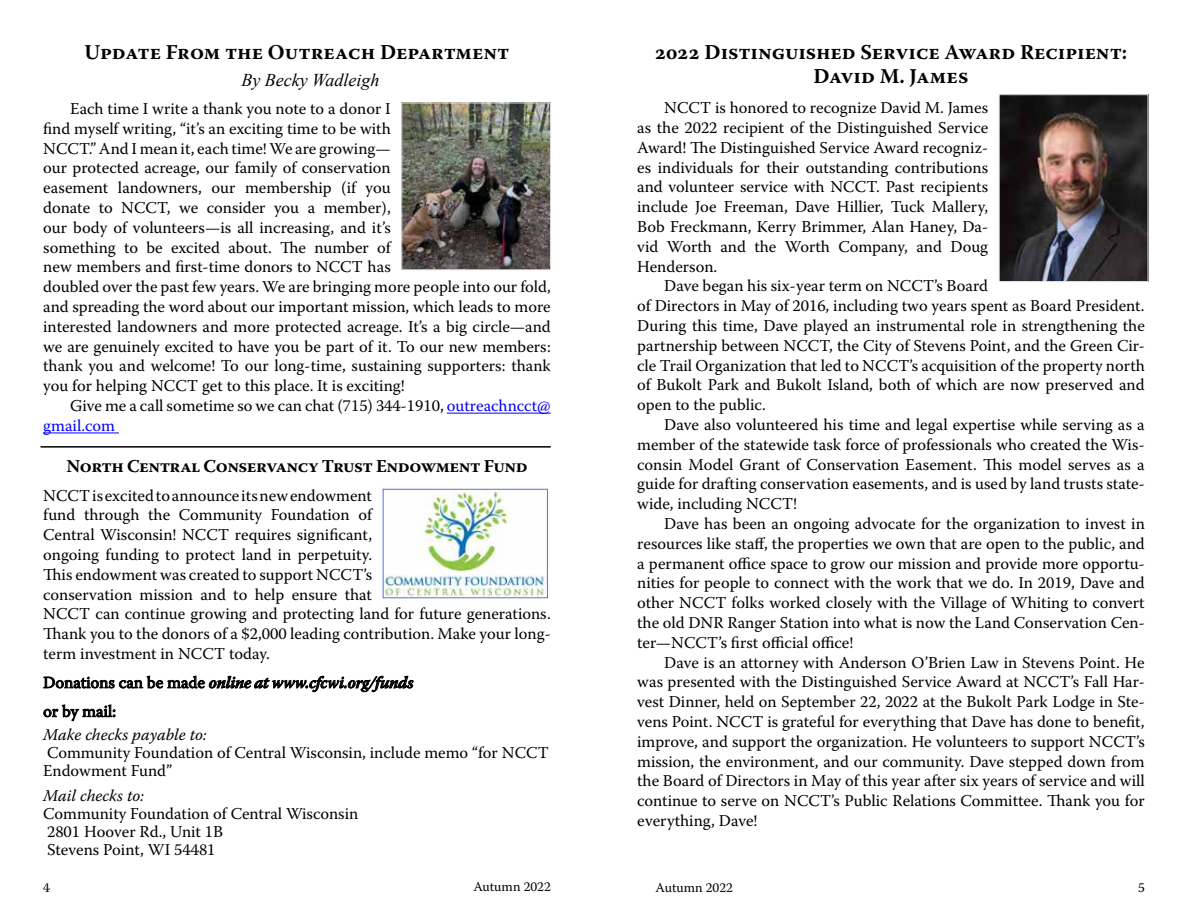
<style>
.page{position:relative;width:1188px;height:918px;background:#fff}
.page>*{position:absolute;margin:0;border:0;box-sizing:border-box;transform-origin:0 0}
.t1{font:700 21px/24px "Warnock Pro";color:#000;text-align:center}
.t2{font:700 18px "Warnock Pro";letter-spacing:-.025em;color:#000}
.t3{font:italic 18px "Times New Roman";color:#000}
.t4{font:16.5px/19.8px "Warnock Pro";color:#000}
.t5{font:16.5px "Warnock Pro Semibold It Subh";color:#000}
.t6{font:italic 16.5px "Warnock Pro";letter-spacing:-.005em;color:#000}
.t7{font:13.5px "Warnock Pro";color:#000}
.s1{color:#00f}
.s2{font-family:"Warnock Pro"}
</style>
<div class="page">
<hr style="left:447px;top:413px;width:104px;height:1px;background:#00f">
<hr style="left:43px;top:433px;width:76px;height:1px;background:#00f">
<img style="left:404px;top:105px;width:145px;height:163px">
<div style="left:402px;top:103px;width:149px;height:167px;border:1px solid #e6e7e8"></div>
<svg style="left:43px;top:675px;width:371px;height:18px"></svg>
<svg style="left:43px;top:704px;width:72px;height:17px"></svg>
<img style="left:385px;top:491px;width:161px;height:105px">
<div style="left:383px;top:489px;width:165px;height:109px;border:1px solid #5671dd"></div>
<img style="left:1001px;top:96px;width:145px;height:184px">
<div style="left:999px;top:94px;width:149px;height:188px;border:1px solid #e6e7e8"></div>
<hr style="left:40px;top:446px;width:511px;height:2px;background:#000">
<p class="t1" style="left:85px;top:39px;width:426px">Update From the Outreach Department</p>
<p class="t3" style="left:241px;top:67px;width:140px">By Becky Wadleigh</p>
<p class="t4" style="left:43px;top:98px;width:509px;text-indent:27px">Each time I write a thank you note to a donor I<br>find myself writing, “it’s an exciting time to be with<br>NCCT.” And I mean it, each time! We are growing—<br>our protected acreage, our family of conservation<br>easement landowners, our membership (if you<br>donate to NCCT, we consider you a member),<br>our body of volunteers—is all increasing, and it’s<br>something to be excited about. The number of<br>new members and first-time donors to NCCT has<br>doubled over the past few years. We are bringing more people into our fold, and spreading the word about our important mission, which leads to more interested landowners and more protected acreage. It’s a big circle—and we are genuinely excited to have you be part of it. To our new members: thank you and welcome! To our long-time, sustaining supporters: thank you for helping NCCT get to this place. It is exciting!</p>
<p class="t4" style="left:43px;top:395px;width:509px;text-indent:27px">Give me a call sometime so we can chat (715) 344-1910, <span class="s1">outreachncct@ gmail.com</span></p>
<p class="t2" style="left:66px;top:455px;width:463px">North Central Conservancy Trust Endowment Fund</p>
<p class="t4" style="left:43px;top:485px;width:509px">NCCT is excited to announce its new endowment<br>fund through the Community Foundation of<br>Central Wisconsin! NCCT requires significant,<br>ongoing funding to protect land in perpetuity.<br>This endowment was created to support NCCT’s<br>conservation mission and to help ensure that<br>NCCT can continue growing and protecting land for future generations.<br>Thank you to the donors of a $2,000 leading contribution. Make your long&shy;term investment in NCCT today.</p>
<p class="t5" style="left:43px;top:673px;width:372px"><span class="s2">Donations can be made</span> online at www.cfcwi.org/funds</p>
<p class="t4" style="left:43px;top:701px;width:74px">or by mail:</p>
<p class="t6" style="left:43px;top:725px;width:165px">Make checks payable to:</p>
<p class="t4" style="left:43px;top:743px;width:507px;line-height:18px">Community Foundation of Central Wisconsin, include memo “for NCCT<br>Endowment Fund”</p>
<p class="t6" style="left:43px;top:785px;width:102px">Mail checks to:</p>
<p class="t4" style="left:43px;top:804px;width:317px;line-height:18px">Community Foundation of Central Wisconsin<br>2801 Hoover Rd., Unit 1B<br>Stevens Point, WI 54481</p>
<p class="t1" style="left:655px;top:39px;width:474px">2022 Distinguished Service Award Recipient:<br>David M. James</p>
<p class="t4" style="left:637px;top:98px;width:353px;text-align:justify;text-indent:27px">NCCT is honored to recognize David M. James as the 2022 recipient of the Distinguished Service Award! The Distinguished Service Award recogniz&shy;es individuals for their outstanding contributions and volunteer service with NCCT. Past recipients include Joe Freeman, Dave Hillier, Tuck Mallery, Bob Freckmann, Kerry Brimmer, Alan Haney, Da&shy;vid Worth and the Worth Company, and Doug Henderson.</p>
<p class="t4" style="left:637px;top:276px;width:509px;text-indent:27px">Dave began his six-year term on NCCT’s Board<br>of Directors in May of 2016, including two years spent as Board President.<br>During this time, Dave played an instrumental role in strengthening the partnership between NCCT, the City of Stevens Point, and the Green Cir&shy;cle Trail Organization that led to NCCT’s acquisition of the property north of Bukolt Park and Bukolt Island, both of which are now preserved and open to the public.</p>
<p class="t4" style="left:637px;top:414px;width:509px;text-align:justify;text-indent:27px">Dave also volunteered his time and legal expertise while serving as a member of the statewide task force of professionals who created the Wis&shy;consin Model Grant of Conservation Easement. This model serves as a guide for drafting conservation easements, and is used by land trusts state&shy;wide, including NCCT!</p>
<p class="t4" style="left:637px;top:513px;width:509px;text-align:justify;text-indent:27px">Dave has been an ongoing advocate for the organization to invest in resources like staff, the properties we own that are open to the public, and a permanent office space to grow our mission and provide more opportu&shy;nities for people to connect with the work that we do. In 2019, Dave and other NCCT folks worked closely with the Village of Whiting to convert the old DNR Ranger Station into what is now the Land Conservation Cen&shy;ter—NCCT’s first official office!</p>
<p class="t4" style="left:637px;top:652px;width:509px;text-align:justify;text-indent:27px">Dave is an attorney with Anderson O’Brien Law in Stevens Point. He was presented with the Distinguished Service Award at NCCT’s Fall Har&shy;vest Dinner, held on September 22, 2022 at the Bukolt Park Lodge in Ste&shy;vens Point. NCCT is grateful for everything that Dave has done to benefit, improve, and support the organization. He volunteers to support NCCT’s mission, the environment, and our community. Dave stepped down from the Board of Directors in May of this year after six years of service and will continue to serve on NCCT’s Public Relations Committee. Thank you for everything, Dave!</p>
<p class="t7" style="left:43px;top:880px;width:8px">4</p>
<p class="t7" style="left:473px;top:878px;width:79px">Autumn 2022</p>
<p class="t7" style="left:656px;top:879px;width:79px">Autumn 2022</p>
<p class="t7" style="left:1138px;top:880px;width:8px">5</p>
</div>
